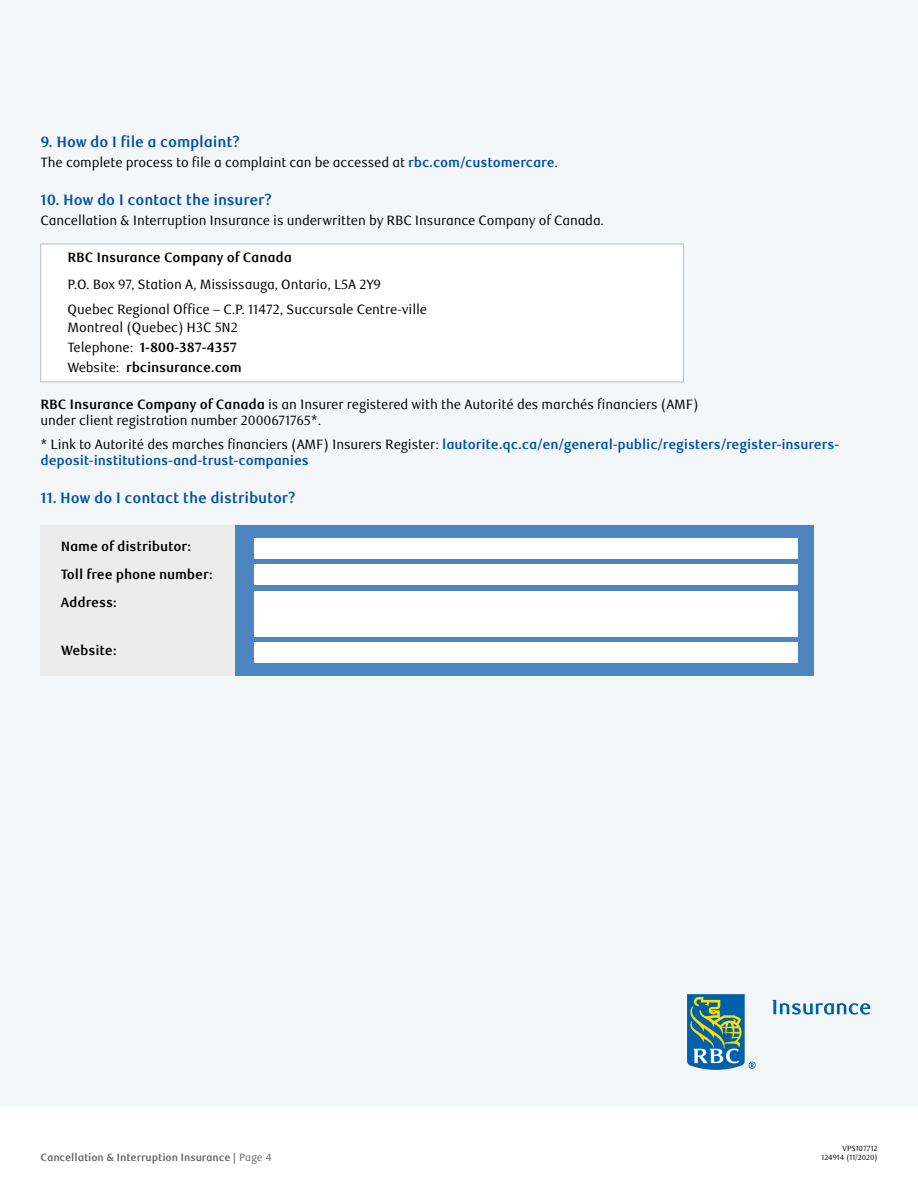
<style>
.page{position:relative;width:918px;height:1188px;background:#fff}
.page>*{position:absolute;margin:0;border:0;box-sizing:border-box;transform-origin:0 0}
.t1{font:700 15px "RBC Text Cond";letter-spacing:-.01em;color:#0051a5}
.t2{font:13.5px/20.2px "RBC Text Cond";letter-spacing:-.01em;color:#000}
.t3{font:700 13.5px/16.5px "RBC Text Cond";letter-spacing:-.01em;color:#0051a5}
.t4{font:700 13.5px/27.8px "RBC Text Cond";letter-spacing:-.01em;color:#000}
.t5{font:700 10.5px "RBC Text Cond";letter-spacing:-.01em;color:#636466}
.t6{font:7.5px "RBC Text Cond";color:#000}
.s1{font-weight:700;color:#0051a5}
.s2{font-weight:700}
.s3{font-weight:400;color:#000}
.s4{font-weight:400}
</style>
<div class="page">
<div style="left:0;top:0;width:918px;height:1107px;background:#f4f7f9"></div>
<div style="left:40px;top:244px;width:644px;height:138px;background:#fff;border:1px solid #bbbebe"></div>
<div style="left:235px;top:525px;width:579px;height:151px;background:#4d85c0"></div>
<div style="left:40px;top:525px;width:195px;height:151px;background:#ececec"></div>
<div style="left:255px;top:539px;width:543px;height:20px;background:#fff"></div>
<div style="left:255px;top:565px;width:543px;height:20px;background:#fff"></div>
<div style="left:255px;top:591px;width:543px;height:45px;background:#fff"></div>
<div style="left:255px;top:642px;width:543px;height:20px;background:#fff"></div>
<svg style="left:687px;top:994px;width:69px;height:76px"></svg>
<svg style="left:772px;top:1000px;width:98px;height:15px"></svg>
<p class="t1" style="left:40px;top:133px;width:201px">9. How do I file a complaint?</p>
<p class="t2" style="left:40px;top:152px;width:519px">The complete process to file a complaint can be accessed at <span class="s1">rbc.com/customercare</span>.</p>
<p class="t1" style="left:40px;top:191px;width:233px">10. How do I contact the insurer?</p>
<p class="t2" style="left:40px;top:211px;width:565px">Cancellation &amp; Interruption Insurance is underwritten by RBC Insurance Company of Canada.</p>
<p class="t4" style="left:68px;top:244px;width:226px">RBC Insurance Company of Canada</p>
<p class="t2" style="left:68px;top:272px;width:361px;line-height:24.8px">P.O. Box 97, Station A, Mississauga, Ontario, L5A 2Y9<br>Quebec Regional Office – C.P. 11472, Succursale Centre-ville</p>
<p class="t2" style="left:68px;top:317px;width:176px">Montreal (Quebec) H3C 5N2<br>Telephone: <span class="s2">1-800-387-4357<br></span>Website: <span class="s2">rbcinsurance.com</span></p>
<p class="t2" style="left:40px;top:396px;width:660px;line-height:16.5px"><span class="s2">RBC Insurance Company of Canada</span> is an Insurer registered with the Autorité des marchés financiers (AMF) under client registration number 2000671765*.</p>
<p class="t3" style="left:40px;top:436px;width:800px"><span class="s3">* Link to Autorité des marches financiers (AMF) Insurers Register:</span> lautorite.qc.ca/en/general-public/registers/register-insurers&shy;deposit-institutions-and-trust-companies</p>
<p class="t1" style="left:40px;top:489px;width:257px">11. How do I contact the distributor?</p>
<p class="t4" style="left:61px;top:533px;width:154px">Name of distributor:<br>Toll free phone number:<br>Address:</p>
<p class="t4" style="left:61px;top:637px;width:58px">Website:</p>
<p class="t6" style="left:843px;top:1144px;width:36px">VPS107712</p>
<p class="t5" style="left:40px;top:1152px;width:233px">Cancellation &amp; Interruption Insurance | <span class="s4">Page 4</span></p>
<p class="t6" style="left:822px;top:1153px;width:57px">124914 (11/2020)</p>
</div>
